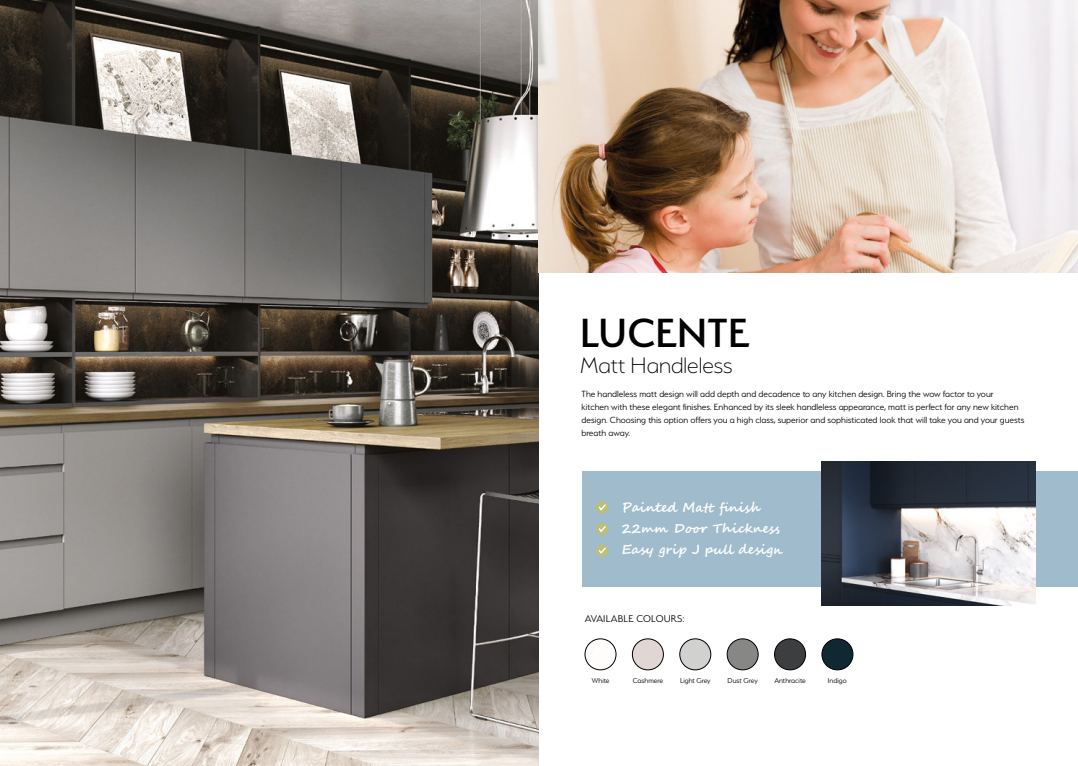
<style>
.page{position:relative;width:1078px;height:766px;background:#fff}
.page>*{position:absolute;margin:0;border:0;box-sizing:border-box;transform-origin:0 0}
.t1{font:500 45.5px "Serenity";color:#000}
.t2{font:200 25px "Serenity";color:#000}
.t3{font:700 13px/21px "Segoe Script";color:#fff}
.t4{font:300 11px "Serenity";letter-spacing:.02em;color:#000}
.t5{font:300 10px/13px "Serenity";color:#000}
.t6{font:300 8px "Serenity";color:#000}
</style>
<div class="page">
<img style="left:774px;top:638px;width:31px;height:31px;border-radius:15px">
<div style="left:774px;top:638px;width:31px;height:31px;border:1px solid #000;border-radius:50%"></div>
<img style="left:585px;top:638px;width:31px;height:31px;border-radius:15px">
<div style="left:584px;top:638px;width:32px;height:31px;border:1px solid #000;border-radius:50%"></div>
<img style="left:821px;top:638px;width:31px;height:31px;border-radius:15px">
<div style="left:821px;top:638px;width:31px;height:31px;border:1px solid #000;border-radius:50%"></div>
<img style="left:632px;top:638px;width:31px;height:31px;border-radius:15px">
<div style="left:632px;top:638px;width:31px;height:31px;border:1px solid #000;border-radius:50%"></div>
<img style="left:679px;top:638px;width:31px;height:31px;border-radius:15px">
<div style="left:679px;top:638px;width:31px;height:31px;border:1px solid #000;border-radius:50%"></div>
<img style="left:727px;top:638px;width:31px;height:31px;border-radius:15px">
<div style="left:727px;top:638px;width:31px;height:31px;border:1px solid #000;border-radius:50%"></div>
<img style="left:0;top:0;width:539px;height:765px">
<img style="left:539px;top:0;width:538px;height:273px">
<div style="left:581px;top:471px;width:496px;height:115px;background:#a0bbcb"></div>
<svg style="left:595px;top:501px;width:13px;height:12px"></svg>
<svg style="left:597px;top:503px;width:10px;height:8px"></svg>
<svg style="left:595px;top:522px;width:13px;height:13px"></svg>
<svg style="left:597px;top:524px;width:10px;height:9px"></svg>
<svg style="left:595px;top:544px;width:13px;height:12px"></svg>
<svg style="left:597px;top:546px;width:10px;height:9px"></svg>
<img style="left:821px;top:461px;width:214px;height:144px">
<h1 class="t1" style="left:580px;top:308px;width:171px">LUCENTE</h1>
<h2 class="t2" style="left:580px;top:352px;width:154px">Matt Handleless</h2>
<p class="t5" style="left:581px;top:387px;width:444px">The handleless matt design will add depth and decadence to any kitchen design. Bring the wow factor to your<br>kitchen with these elegant finishes. Enhanced by its sleek handleless appearance, matt is perfect for any new kitchen design. Choosing this option offers you a high class, superior and sophisticated look that will take you and your guests breath away.</p>
<h3 class="t3" style="left:621px;top:497px;width:162px">Painted Matt finish<br>22mm Door Thickness<br>Easy grip J pull design</h3>
<p class="t4" style="left:585px;top:612px;width:101px">AVAILABLE COLOURS:</p>
<p class="t6" style="left:591px;top:676px;width:19px">White</p>
<p class="t6" style="left:632px;top:676px;width:32px">Cashmere</p>
<p class="t6" style="left:679px;top:676px;width:32px">Light Grey</p>
<p class="t6" style="left:727px;top:676px;width:32px">Dust Grey</p>
<p class="t6" style="left:774px;top:676px;width:33px">Anthracite</p>
<p class="t6" style="left:827px;top:676px;width:20px">Indigo</p>
</div>
